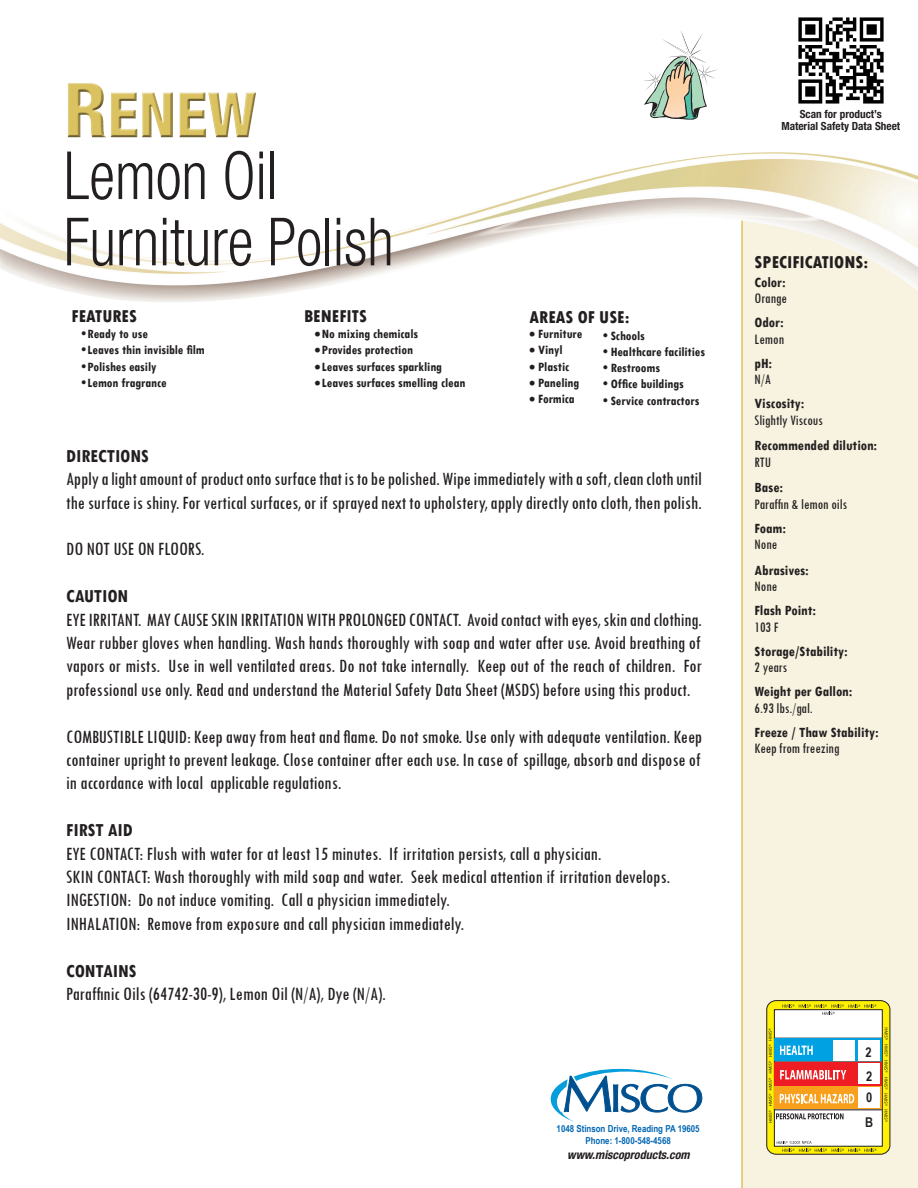
<style>
.page{position:relative;width:918px;height:1188px;background:#fff}
.page>*{position:absolute;margin:0;border:0;box-sizing:border-box;transform-origin:0 0}
.t1{font:300 condensed 66.45px "Helvetica Neue";color:#231f20;scale:.9 1}
.t2{font:800 condensed 62.85px "Helvetica Neue";color:#dbc261}
.t3{font:condensed 19.5px/23.4px "Tw Cen";color:#231f20;text-align:justify}
.t4{font:700 condensed 19.5px "Tw Cen";color:#231f20}
.t5{font:800 condensed 18px "Tw Cen";color:#231f20}
.t6{font:700 condensed 15px/16.5px "Tw Cen";color:#231f20}
.t7{font:condensed 15px/16.5px "Tw Cen";color:#231f20}
.t8{font:700 condensed 13.5px "Tw Cen";color:#231f20}
.t9{font:700 13.5px "Arial Narrow";color:#231f20}
.t10{font:italic 700 condensed 12px "Helvetica Neue";color:#231f20}
.t11{font:700 condensed 11.25px "Helvetica Neue";color:#231f20}
.t12{font:700 9.6px "Arial Narrow";color:#0166b3}
.s1{font-size:76.2px}
.s2{font-weight:400}
.s3{font-weight:700}
</style>
<div class="page">
<hr style="left:741px;top:180px;width:2px;height:1008px;background:#dbc261">
<div style="left:742px;top:196px;width:176px;height:992px;background:#f7f3e0"></div>
<img style="left:0;top:152px;width:918px;height:152px">
<svg style="left:551px;top:1069px;width:151px;height:53px"></svg>
<div style="left:767px;top:1001px;width:123px;height:153px;background:#fff101;border-radius:9px"></div>
<div style="left:766px;top:1000px;width:124px;height:155px;border:1px solid #231f20;border-radius:9px"></div>
<div style="left:774px;top:1009px;width:109px;height:137px;background:#fff;border:1px solid #231f20"></div>
<hr style="left:774px;top:1038px;width:108px;height:1px;background:#231f20">
<hr style="left:774px;top:1061px;width:108px;height:1px;background:#231f20">
<hr style="left:775px;top:1109px;width:107px;height:1px;background:#231f20">
<div style="left:775px;top:1086px;width:107px;height:23px;background:#f89f1c"></div>
<div style="left:775px;top:1062px;width:107px;height:24px;background:#ee1d23"></div>
<div style="left:775px;top:1039px;width:107px;height:22px;background:linear-gradient(to bottom,#00a1e3,#00a1e3)"></div>
<div style="left:834px;top:1040px;width:21px;height:21px;background:#fff"></div>
<div style="left:859px;top:1040px;width:21px;height:20px;background:#fff"></div>
<div style="left:859px;top:1063px;width:21px;height:21px;background:#fff"></div>
<div style="left:858px;top:1087px;width:22px;height:21px;background:#fff"></div>
<svg style="left:782px;top:1004px;width:94px;height:11px"></svg>
<svg style="left:777px;top:1141px;width:99px;height:11px"></svg>
<svg style="left:884px;top:1028px;width:4px;height:94px"></svg>
<svg style="left:769px;top:1028px;width:85px;height:95px"></svg>
<div style="left:761px;top:90px;width:157px;height:63px;background:#fff"></div>
<img style="left:798px;top:17px;width:86px;height:87px">
<svg style="left:67px;top:89px;width:189px;height:49px"></svg>
<svg style="left:644px;top:31px;width:74px;height:89px"></svg>
<h2 class="t2" style="left:64px;top:76px;width:194px"><span class="s1">R</span>ENEW</h2>
<p class="t1" style="left:64px;top:137px;width:239px">Lemon Oil</p>
<p class="t1" style="left:64px;top:204px;width:368px">Furniture Polish</p>
<p class="t5" style="left:72px;top:306px;width:67px">FEATURES</p>
<p class="t5" style="left:304px;top:306px;width:64px">BENEFITS</p>
<p class="t5" style="left:530px;top:307px;width:102px">AREAS OF USE:</p>
<p class="t8" style="left:82px;top:326px;width:68px">• Ready to use</p>
<p class="t8" style="left:82px;top:342px;width:125px">• Leaves thin invisible film</p>
<p class="t8" style="left:82px;top:358px;width:76px">• Polishes easily</p>
<p class="t8" style="left:82px;top:374px;width:87px">• Lemon fragrance</p>
<p class="t8" style="left:314px;top:326px;width:105px">•No mixing chemicals</p>
<p class="t8" style="left:314px;top:342px;width:100px">•Provides protection</p>
<p class="t8" style="left:314px;top:358px;width:129px">•Leaves surfaces sparkling</p>
<p class="t8" style="left:314px;top:374px;width:152px">•Leaves surfaces smelling clean</p>
<p class="t8" style="left:529px;top:326px;width:55px">• Furniture</p>
<p class="t8" style="left:529px;top:342px;width:35px">• Vinyl</p>
<p class="t8" style="left:529px;top:358px;width:41px">• Plastic</p>
<p class="t8" style="left:529px;top:374px;width:51px">• Paneling</p>
<p class="t8" style="left:529px;top:391px;width:47px">• Formica</p>
<p class="t8" style="left:603px;top:327px;width:43px">• Schools</p>
<p class="t8" style="left:603px;top:344px;width:104px">• Healthcare facilities</p>
<p class="t8" style="left:603px;top:360px;width:58px">• Restrooms</p>
<p class="t8" style="left:603px;top:376px;width:82px">• Office buildings</p>
<p class="t8" style="left:603px;top:392px;width:98px">• Service contractors</p>
<p class="t4" style="left:66px;top:444px;width:84px">DIRECTIONS</p>
<p class="t3" style="left:66px;top:467px;width:637px">Apply a light amount of product onto surface that is to be polished. Wipe immediately with a soft, clean cloth until the surface is shiny. For vertical surfaces, or if sprayed next to upholstery, apply directly onto cloth, then polish.</p>
<p class="t3" style="left:66px;top:537px;width:140px">DO NOT USE ON FLOORS.</p>
<p class="t4" style="left:66px;top:584px;width:63px">CAUTION</p>
<p class="t3" style="left:66px;top:607px;width:637px">EYE IRRITANT. MAY CAUSE SKIN IRRITATION WITH PROLONGED CONTACT. Avoid contact with eyes, skin and clothing.<br>Wear rubber gloves when handling. Wash hands thoroughly with soap and water after use. Avoid breathing of vapors or mists. Use in well ventilated areas. Do not take internally. Keep out of the reach of children. For professional use only. Read and understand the Material Safety Data Sheet (MSDS) before using this product.</p>
<p class="t3" style="left:66px;top:724px;width:637px">COMBUSTIBLE LIQUID: Keep away from heat and flame. Do not smoke. Use only with adequate ventilation. Keep container upright to prevent leakage. Close container after each use. In case of spillage, absorb and dispose of in accordance with local applicable regulations.</p>
<p class="t4" style="left:66px;top:818px;width:68px">FIRST AID</p>
<p class="t3" style="left:66px;top:841px;width:537px">EYE CONTACT: Flush with water for at least 15 minutes. If irritation persists, call a physician.</p>
<p class="t3" style="left:66px;top:865px;width:605px">SKIN CONTACT: Wash thoroughly with mild soap and water. Seek medical attention if irritation develops.</p>
<p class="t3" style="left:66px;top:888px;width:385px">INGESTION: Do not induce vomiting. Call a physician immediately.</p>
<p class="t3" style="left:66px;top:912px;width:399px">INHALATION: Remove from exposure and call physician immediately.</p>
<p class="t4" style="left:66px;top:959px;width:72px">CONTAINS</p>
<p class="t3" style="left:66px;top:982px;width:321px">Paraffinic Oils (64742-30-9), Lemon Oil (N/A), Dye (N/A).</p>
<p class="t12" style="left:557px;top:1121px;width:145px">1048 Stinson Drive, Reading PA 19605</p>
<p class="t12" style="left:585px;top:1133px;width:87px">Phone: 1-800-548-4568</p>
<p class="t10" style="left:567px;top:1148px;width:124px">www.miscoproducts.com</p>
<p class="t11" style="left:800px;top:108px;width:83px">Scan for product’s</p>
<p class="t11" style="left:781px;top:119px;width:120px">Material Safety Data Sheet</p>
<p class="t5" style="left:755px;top:252px;width:115px">SPECIFICATIONS:</p>
<p class="t6" style="left:755px;top:273px;width:34px">Color:<br><span class="s2">Orange</span></p>
<p class="t6" style="left:755px;top:314px;width:31px">Odor:<br><span class="s2">Lemon</span></p>
<p class="t6" style="left:755px;top:354px;width:19px">pH:<br><span class="s2">N/A</span></p>
<p class="t7" style="left:755px;top:395px;width:70px"><span class="s3">Viscosity:<br></span>Slightly Viscous</p>
<p class="t6" style="left:755px;top:437px;width:124px">Recommended dilution:<br><span class="s2">RTU</span></p>
<p class="t7" style="left:755px;top:479px;width:94px"><span class="s3">Base:<br></span>Paraffin &amp; lemon oils</p>
<p class="t6" style="left:755px;top:519px;width:33px">Foam:<br><span class="s2">None</span></p>
<p class="t6" style="left:755px;top:561px;width:56px">Abrasives:<br><span class="s2">None</span></p>
<p class="t6" style="left:755px;top:602px;width:63px">Flash Point:<br><span class="s2">103 F</span></p>
<p class="t6" style="left:755px;top:642px;width:94px">Storage/Stability:<br><span class="s2">2 years</span></p>
<p class="t6" style="left:755px;top:683px;width:99px">Weight per Gallon:<br><span class="s2">6.93 lbs./gal.</span></p>
<p class="t6" style="left:755px;top:723px;width:125px">Freeze / Thaw Stability:<br><span class="s2">Keep from freezing</span></p>
<p class="t9" style="left:866px;top:1042px;width:8px">2</p>
<p class="t9" style="left:866px;top:1066px;width:8px">2</p>
<p class="t9" style="left:866px;top:1087px;width:8px">0</p>
<p class="t9" style="left:865px;top:1112px;width:9px">B</p>
</div>
